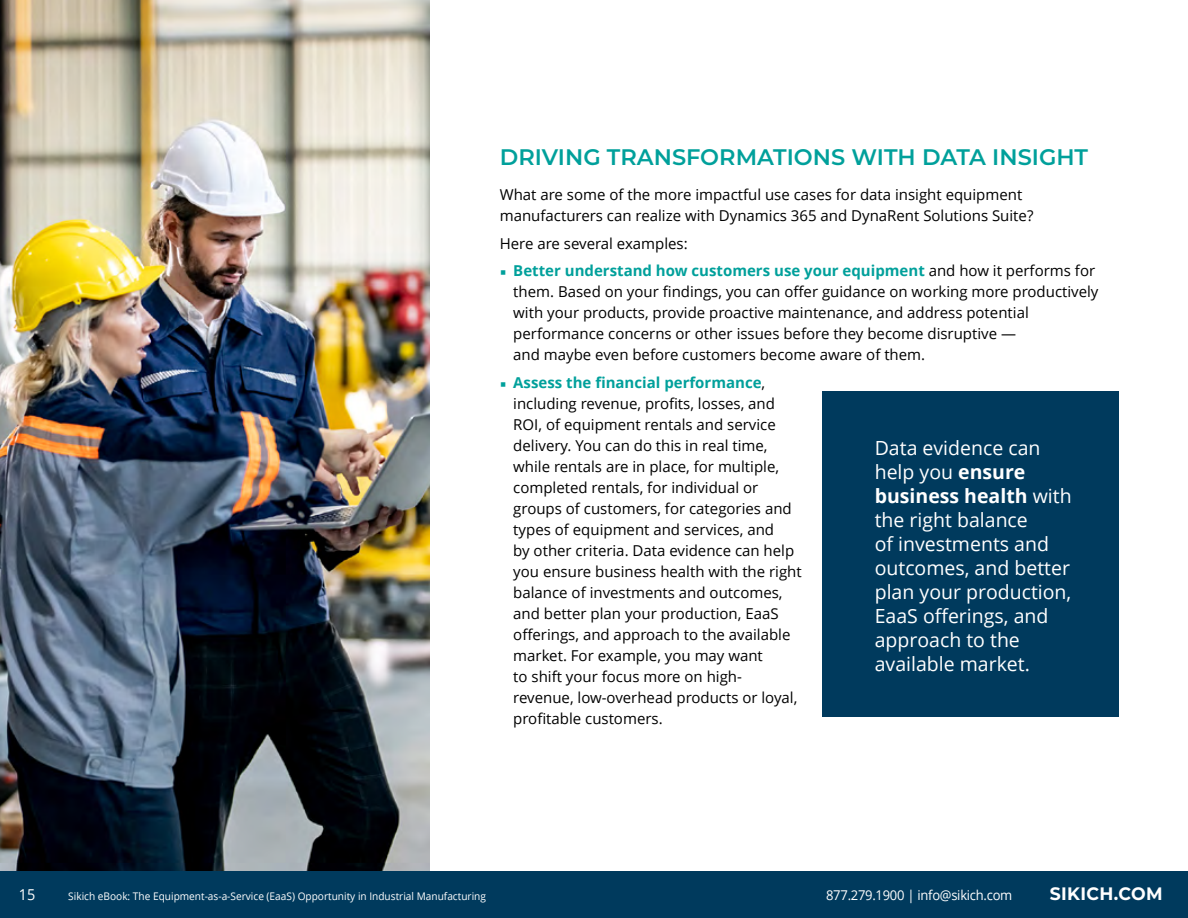
<style>
.page{position:relative;width:1188px;height:918px;background:#fff}
.page>*{position:absolute;margin:0;border:0;box-sizing:border-box;transform-origin:0 0}
.t1{font:600 22.5px "Montserrat";color:#00a09b}
.t2{font:19.5px/24px "Open Sans";color:#fff}
.t3{font:700 18px "Montserrat";letter-spacing:.02em;color:#fff;scale:.96 1}
.t4{font:15px/21px "Open Sans";color:#000}
.t5{font:700 15px/27.8px "Open Sans";color:#00a09b}
.t6{font:15px "Open Sans";color:#fff;scale:.96 1}
.t7{font:13.5px "Open Sans";letter-spacing:-.02em;color:#fff;scale:.96 1}
.t8{font:10.5px "Open Sans";color:#fff;scale:.96 1}
.s1{font-weight:400;color:#000}
.s2{font-weight:700;color:#00a09b}
.s3{font-weight:700}
</style>
<div class="page">
<img style="left:0;top:0;width:430px;height:871px">
<div style="left:823px;top:392px;width:296px;height:325px;background:#003a5d"></div>
<div style="left:0;top:871px;width:1188px;height:47px;background:#003a5d"></div>
<h1 class="t1" style="left:500px;top:141px;width:590px">DRIVING TRANSFORMATIONS WITH DATA INSIGHT</h1>
<p class="t4" style="left:500px;top:184px;width:535px">What are some of the more impactful use cases for data insight equipment manufacturers can realize with Dynamics 365 and DynaRent Solutions Suite?</p>
<p class="t5" style="left:513px;top:229px;width:583px;text-indent:-14px"><span class="s1">Here are several examples:<br></span>Better understand how customers use your equipment <span class="s1">and how it performs for</span></p>
<p class="t4" style="left:513px;top:281px;width:587px">them. Based on your findings, you can offer guidance on working more productively with your products, provide proactive maintenance, and address potential performance concerns or other issues before they become disruptive —<br>and maybe even before customers become aware of them.</p>
<p class="t4" style="left:513px;top:372px;width:290px"><span class="s2">Assess the financial performance</span>, including revenue, profits, losses, and ROI, of equipment rentals and service delivery. You can do this in real time, while rentals are in place, for multiple, completed rentals, for individual or groups of customers, for categories and types of equipment and services, and<br>by other criteria. Data evidence can help you ensure business health with the right balance of investments and outcomes, and better plan your production, EaaS offerings, and approach to the available market. For example, you may want<br>to shift your focus more on high&shy;revenue, low-overhead products or loyal, profitable customers.</p>
<h2 class="t2" style="left:875px;top:436px;width:198px">Data evidence can help you <span class="s3">ensure business health</span> with the right balance<br>of investments and outcomes, and better plan your production,<br>EaaS offerings, and approach to the available market.</h2>
<p class="t6" style="left:19px;top:884px;width:19px">15</p>
<p class="t8" style="left:68px;top:889px;width:437px">Sikich eBook: The Equipment-as-a-Service (EaaS) Opportunity in Industrial Manufacturing</p>
<p class="t7" style="left:826px;top:885px;width:196px">877.279.1900 | info@sikich.com</p>
<p class="t3" style="left:1050px;top:881px;width:119px">SIKICH.COM</p>
</div>
